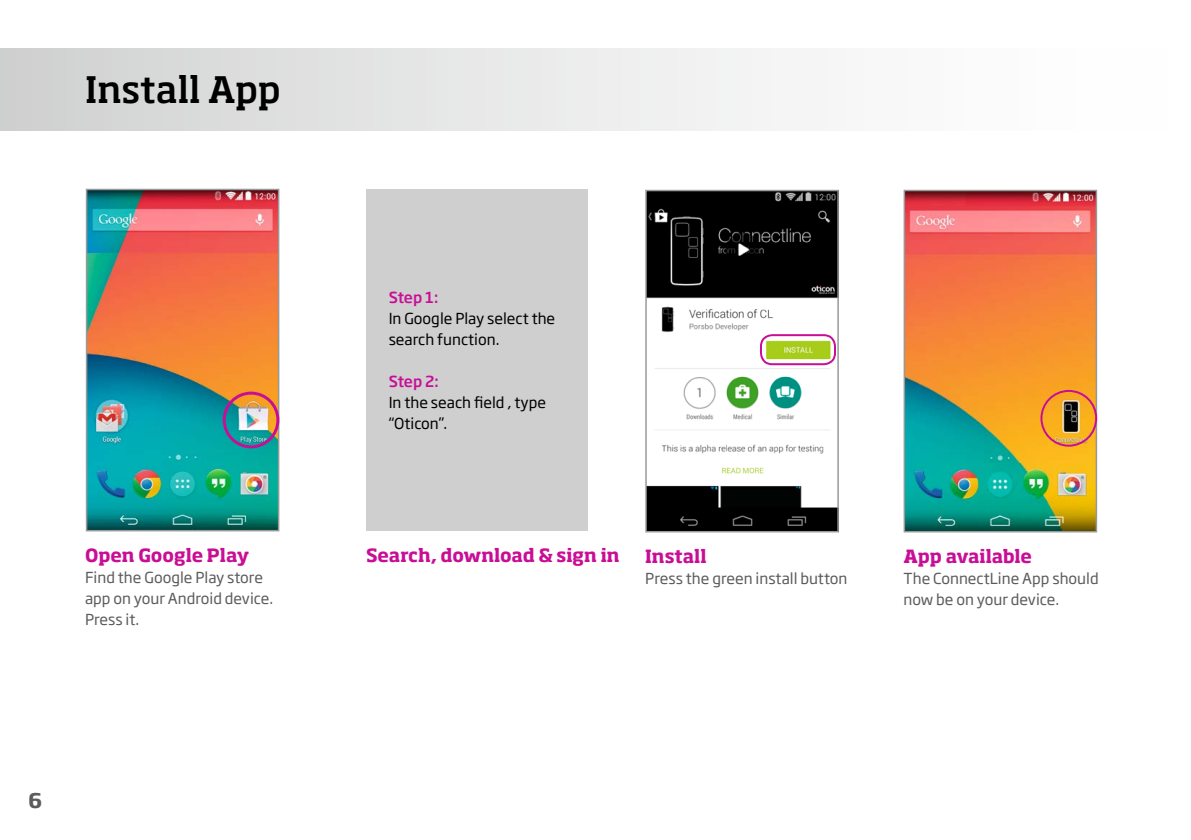
<style>
.page{position:relative;width:1191px;height:840px;background:#fff}
.page>*{position:absolute;margin:0;border:0;box-sizing:border-box;transform-origin:0 0}
.t1{font:500 36px "Soho Pro";letter-spacing:-.01em;color:#000}
.t2{font:700 20px "Soho Gothic Pro";color:#5b5b5a}
.t3{font:700 18px "Soho Pro";letter-spacing:-.005em;color:#c90e96}
.t4{font:15px/21px "Soho Gothic Pro";color:#5b5b5a}
.t5{font:15px/21px "Soho Gothic Pro";color:#000}
.t6{font:500 15px "Soho Gothic Pro";letter-spacing:-.01em;color:#c90e96}
</style>
<div class="page">
<div style="left:0;top:48px;width:1191px;height:82px;background:linear-gradient(to right,#d2d3d3,#fff)"></div>
<img style="left:86px;top:189px;width:193px;height:342px">
<img style="left:903px;top:190px;width:194px;height:342px">
<svg style="left:645px;top:190px;width:194px;height:342px"></svg>
<img style="left:223px;top:391px;width:56px;height:57px">
<svg style="left:1040px;top:389px;width:57px;height:57px;background:#d38c35"></svg>
<div style="left:366px;top:189px;width:221px;height:342px;background:#cfcfcf"></div>
<svg style="left:760px;top:334px;width:76px;height:31px"></svg>
<h1 class="t1" style="left:85px;top:64px;width:197px">Install App</h1>
<p class="t3" style="left:85px;top:542px;width:166px">Open Google Play</p>
<p class="t4" style="left:85px;top:566px;width:190px">Find the Google Play store app on your Android device.<br>Press it.</p>
<h2 class="t2" style="left:28px;top:783px;width:15px">6</h2>
<p class="t6" style="left:389px;top:286px;width:51px">Step 1:</p>
<p class="t5" style="left:389px;top:307px;width:168px">In Google Play select the search function.</p>
<p class="t6" style="left:389px;top:370px;width:52px">Step 2:</p>
<p class="t5" style="left:389px;top:391px;width:159px">In the seach field , type “Oticon”.</p>
<p class="t3" style="left:366px;top:542px;width:255px">Search, download &amp; sign in</p>
<p class="t3" style="left:903px;top:543px;width:130px">App available</p>
<p class="t4" style="left:903px;top:567px;width:197px">The ConnectLine App should now be on your device.</p>
<p class="t3" style="left:645px;top:543px;width:63px">Install</p>
<p class="t4" style="left:645px;top:567px;width:204px">Press the green install button</p>
</div>
